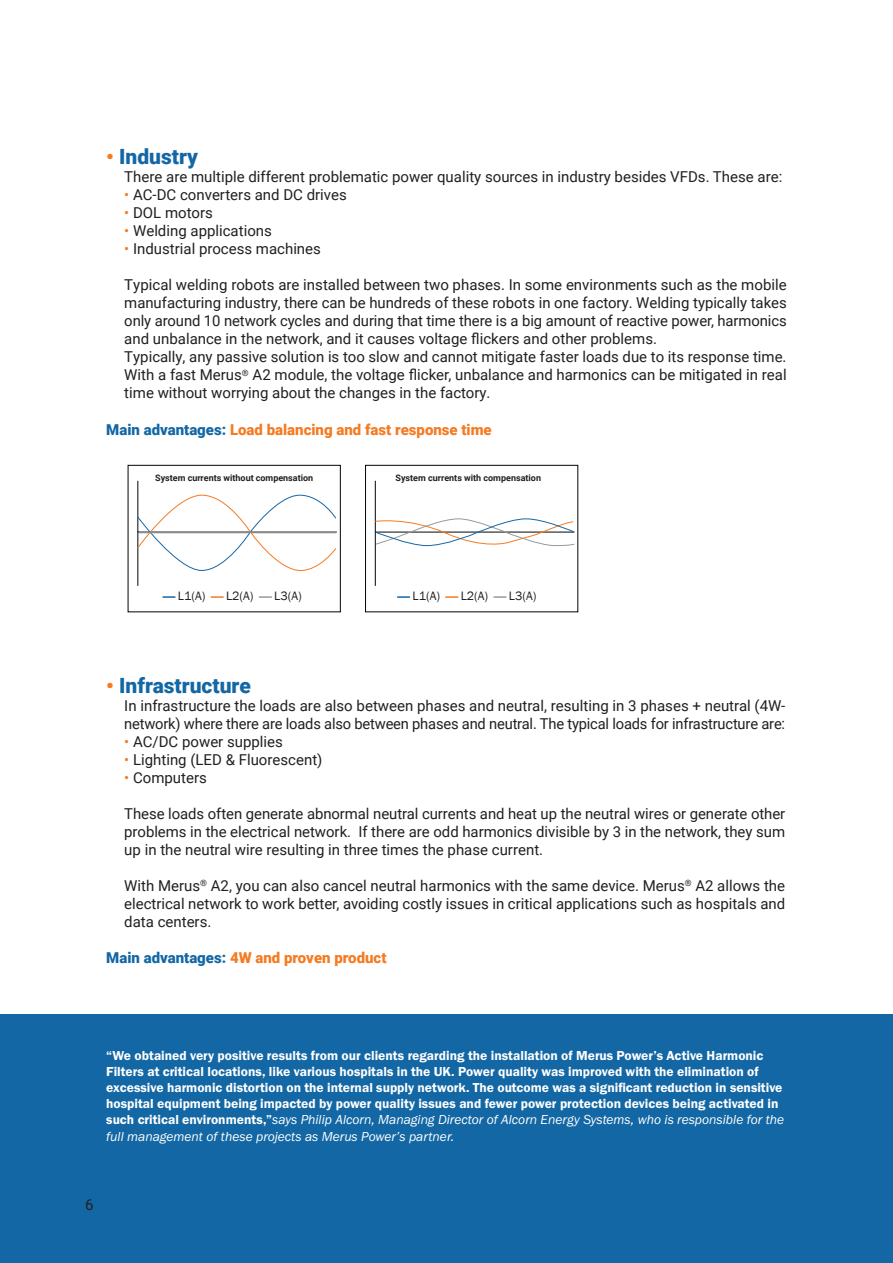
<style>
.page{position:relative;width:893px;height:1263px;background:#fff}
.page>*{position:absolute;margin:0;border:0;box-sizing:border-box;transform-origin:0 0}
.Sisennetty_väliotsik{font:900 21px "Roboto";color:#1367a4}
.Sisennetty_leipis{font:15px/18px "Roboto";color:#231f20;text-align:justify}
.Väliotsikko_rivi_1{font:900 15px "Roboto";color:#f47b21}
.Iso_nosto{font:13.5px/16.2px "Franklin Gothic URW Dem";color:#fff}
.t1{font:12.45px "Franklin Gothic";color:#231f20}
.Väliotsikko_rivi_2{font:700 9px "Roboto";color:#231f20}
.s1{color:#f47b21}
.s2{color:#1367a4}
.s3{font-family:"Franklin Gothic URW Boo Ita"}
</style>
<div class="page">
<div style="left:0;top:1014px;width:893px;height:249px;background:#1367a4"></div>
<hr style="left:138px;top:481px;width:1px;height:105px;background:#040503">
<div style="left:128px;top:465px;width:213px;height:147px;border:1px solid #040503"></div>
<svg style="left:163px;top:596px;width:12px;height:2px"></svg>
<svg style="left:211px;top:596px;width:13px;height:2px"></svg>
<svg style="left:259px;top:596px;width:13px;height:2px"></svg>
<svg style="left:137px;top:494px;width:200px;height:77px"></svg>
<hr style="left:138px;top:532px;width:198px;height:1px;background:#989999">
<hr style="left:375px;top:481px;width:1px;height:105px;background:#040503">
<div style="left:365px;top:465px;width:213px;height:147px;border:1px solid #040503"></div>
<svg style="left:397px;top:596px;width:13px;height:2px"></svg>
<svg style="left:445px;top:596px;width:13px;height:2px"></svg>
<svg style="left:493px;top:596px;width:13px;height:2px"></svg>
<svg style="left:374px;top:517px;width:201px;height:34px"></svg>
<p class="Sisennetty_väliotsik" style="left:106px;top:142px;width:93px"><span class="s1">•</span> Industry</p>
<p class="Sisennetty_leipis" style="left:124px;top:168px;width:660px">There are multiple different problematic power quality sources in industry besides VFDs. These are:</p>
<p class="Sisennetty_leipis" style="left:124px;top:186px;width:224px"><span class="s1">•</span> AC-DC converters and DC drives</p>
<p class="Sisennetty_leipis" style="left:124px;top:204px;width:90px"><span class="s1">•</span> DOL motors</p>
<p class="Sisennetty_leipis" style="left:124px;top:222px;width:149px"><span class="s1">•</span> Welding applications</p>
<p class="Sisennetty_leipis" style="left:124px;top:240px;width:198px"><span class="s1">•</span> Industrial process machines</p>
<p class="Sisennetty_leipis" style="left:124px;top:276px;width:664px">Typical welding robots are installed between two phases. In some environments such as the mobile manufacturing industry, there can be hundreds of these robots in one factory. Welding typically takes only around 10 network cycles and during that time there is a big amount of reactive power, harmonics and unbalance in the network, and it causes voltage flickers and other problems.</p>
<p class="Sisennetty_leipis" style="left:124px;top:348px;width:664px">Typically, any passive solution is too slow and cannot mitigate faster loads due to its response time.<br>With a fast Merus<sup>®</sup> A2 module, the voltage flicker, unbalance and harmonics can be mitigated in real time without worrying about the changes in the factory.</p>
<p class="Väliotsikko_rivi_1" style="left:106px;top:419px;width:387px"><span class="s2">Main advantages:</span> Load balancing and fast response time</p>
<p class="Väliotsikko_rivi_2" style="left:155px;top:471px;width:159px">System currents without compensation</p>
<p class="Väliotsikko_rivi_2" style="left:395px;top:471px;width:147px">System currents with compensation</p>
<p class="t1" style="left:178px;top:588px;width:29px">L1(A)</p>
<p class="t1" style="left:226px;top:588px;width:29px">L2(A)</p>
<p class="t1" style="left:274px;top:588px;width:29px">L3(A)</p>
<p class="t1" style="left:413px;top:588px;width:29px">L1(A)</p>
<p class="t1" style="left:461px;top:588px;width:29px">L2(A)</p>
<p class="t1" style="left:509px;top:588px;width:29px">L3(A)</p>
<p class="Sisennetty_väliotsik" style="left:106px;top:671px;width:146px"><span class="s1">•</span> Infrastructure</p>
<p class="Sisennetty_leipis" style="left:124px;top:696px;width:662px">In infrastructure the loads are also between phases and neutral, resulting in 3 phases + neutral (4W&shy;network) where there are loads also between phases and neutral. The typical loads for infrastructure are:</p>
<p class="Sisennetty_leipis" style="left:124px;top:732px;width:160px"><span class="s1">•</span> AC/DC power supplies</p>
<p class="Sisennetty_leipis" style="left:124px;top:750px;width:200px"><span class="s1">•</span> Lighting (LED &amp; Fluorescent)</p>
<p class="Sisennetty_leipis" style="left:124px;top:768px;width:84px"><span class="s1">•</span> Computers</p>
<p class="Sisennetty_leipis" style="left:124px;top:804px;width:662px">These loads often generate abnormal neutral currents and heat up the neutral wires or generate other problems in the electrical network. If there are odd harmonics divisible by 3 in the network, they sum up in the neutral wire resulting in three times the phase current.</p>
<p class="Sisennetty_leipis" style="left:124px;top:876px;width:662px">With Merus<sup>®</sup> A2, you can also cancel neutral harmonics with the same device. Merus<sup>®</sup> A2 allows the electrical network to work better, avoiding costly issues in critical applications such as hospitals and data centers.</p>
<p class="Väliotsikko_rivi_1" style="left:106px;top:947px;width:282px"><span class="s2">Main advantages:</span> 4W and proven product</p>
<p class="Iso_nosto" style="left:106px;top:1047px;width:679px">“We obtained very positive results from our clients regarding the installation of Merus Power’s Active Harmonic Filters at critical locations, like various hospitals in the UK. Power quality was improved with the elimination of excessive harmonic distortion on the internal supply network. The outcome was a significant reduction in sensitive hospital equipment being impacted by power quality issues and fewer power protection devices being activated in such critical environments,”<span class="s3">says Philip Alcorn, Managing Director of Alcorn Energy Systems, who is responsible for the full management of these projects as Merus Power’s partner.</span></p>
<p class="Sisennetty_leipis" style="left:85px;top:1195px;width:10px">6</p>
</div>
